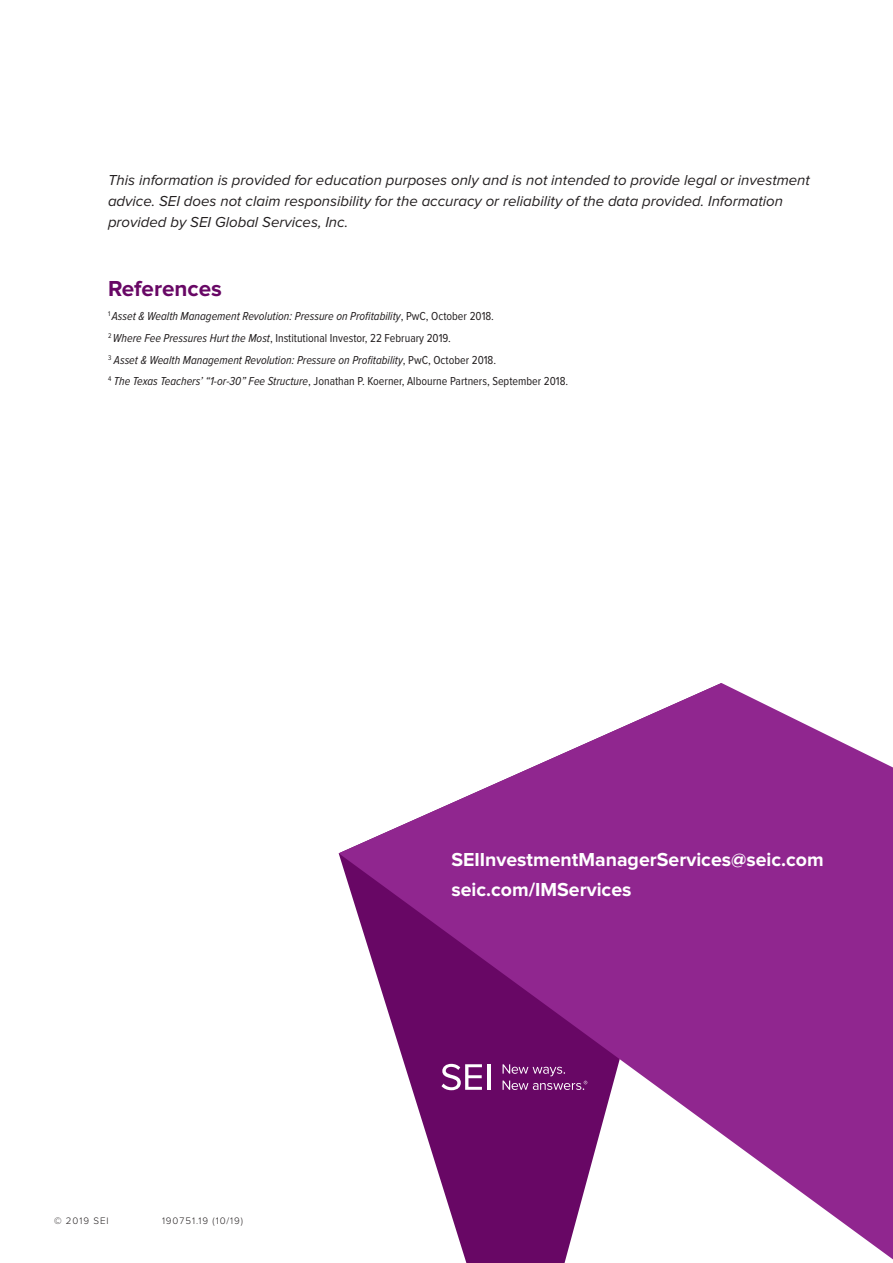
<style>
.page{position:relative;width:893px;height:1263px;background:#fff}
.page>*{position:absolute;margin:0;border:0;box-sizing:border-box;transform-origin:0 0}
.t1{font:700 22.5px "Proxima Nova";color:#680765}
.t2{font:700 19.5px/29.7px "Proxima Nova";color:#fff}
.t3{font:italic 15px/21px "Proxima Nova";color:#231f20}
.t4{font:italic 12px/21.8px "Proxima Nova Cond";color:#231f20}
.t5{font:300 9.75px "Proxima Nova";letter-spacing:.1em;color:#231f20}
.s1{font-style:normal}
</style>
<div class="page">
<svg style="left:339px;top:683px;width:554px;height:576px;fill:#90268f"></svg>
<hr style="left:488px;top:1064px;width:3px;height:26px;background:#fff">
<svg style="left:441px;top:1064px;width:41px;height:26px"></svg>
<svg style="left:503px;top:1064px;width:84px;height:26px;background:#7f2e7d"></svg>
<p class="t3" style="left:108px;top:170px;width:703px">This information is provided for education purposes only and is not intended to provide legal or investment advice. SEI does not claim responsibility for the accuracy or reliability of the data provided. Information provided by SEI Global Services, Inc.</p>
<h1 class="t1" style="left:108px;top:279px;width:116px">References</h1>
<p class="t4" style="left:108px;top:305px;width:462px"><sup>1</sup> Asset &amp; Wealth Management Revolution: Pressure on Profitability<span class="s1">, PwC, October 2018.<br></span><sup>2</sup> Where Fee Pressures Hurt the Most<span class="s1">, Institutional Investor, 22 February 2019.<br></span><sup>3</sup> Asset &amp; Wealth Management Revolution: Pressure on Profitability<span class="s1">, PwC, October 2018.<br></span><sup>4</sup> The Texas Teachers’ “1-or-30” Fee Structure<span class="s1">, Jonathan P. Koerner, Albourne Partners, September 2018.</span></p>
<p class="t5" style="left:54px;top:1216px;width:56px">© 2019 SEI</p>
<p class="t5" style="left:162px;top:1216px;width:83px">190751.19 (10/19)</p>
<h2 class="t2" style="left:451px;top:845px;width:374px">SEIInvestmentManagerServices@seic.com seic.com/IMServices</h2>
</div>
